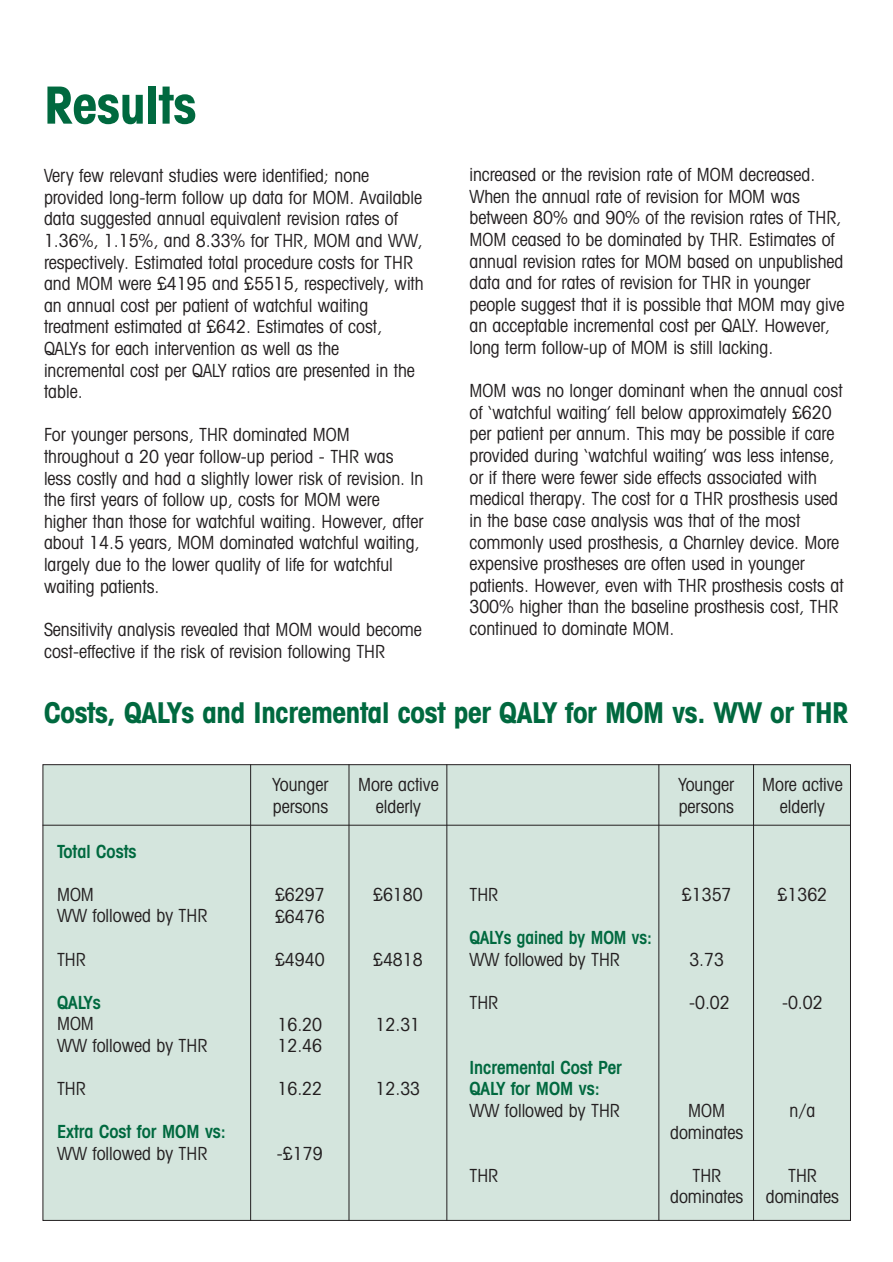
<style>
.page{position:relative;width:893px;height:1262px;background:#fff}
.page>*{position:absolute;margin:0;border:0;box-sizing:border-box;transform-origin:0 0}
.t1{font:700 condensed 51px "Avant Garde IT Cby BT";color:#00693f}
.t2{font:700 condensed 28.5px "Avant Garde IT Cby BT";letter-spacing:-.01em;color:#00693f}
.t3{font:condensed 18px/21.6px "Avant Garde IT Cby BT";color:#231f20}
.t4{font:600 condensed 18px/21.6px "Avant Garde IT Cby BT";color:#00693f}
.t5{font:600 condensed 18px "Avant Garde IT Cby BT";color:#00693f;scale:.96 1}
</style>
<div class="page">
<div style="left:43px;top:764px;width:807px;height:456px;background:#d4e5dd"></div>
<hr style="left:446px;top:764px;width:1px;height:456px;background:#231f20">
<hr style="left:43px;top:825px;width:807px;height:1px;background:#231f20">
<hr style="left:250px;top:764px;width:1px;height:456px;background:#231f20">
<hr style="left:348px;top:764px;width:1px;height:456px;background:#231f20">
<hr style="left:658px;top:764px;width:1px;height:456px;background:#231f20">
<hr style="left:753px;top:764px;width:1px;height:456px;background:#231f20">
<h1 class="t1" style="left:44px;top:85px;width:154px">Results</h1>
<p class="t3" style="left:44px;top:166px;width:381px">Very few relevant studies were identified; none provided long-term follow up data for MOM. Available data suggested annual equivalent revision rates of 1.36%, 1.15%, and 8.33% for THR, MOM and WW, respectively. Estimated total procedure costs for THR and MOM were £4195 and £5515, respectively, with an annual cost per patient of watchful waiting treatment estimated at £642. Estimates of cost, QALYs for each intervention as well as the incremental cost per QALY ratios are presented in the table.</p>
<p class="t3" style="left:44px;top:425px;width:381px">For younger persons, THR dominated MOM throughout a 20 year follow-up period - THR was less costly and had a slightly lower risk of revision. In the first years of follow up, costs for MOM were higher than those for watchful waiting. However, after about 14.5 years, MOM dominated watchful waiting, largely due to the lower quality of life for watchful waiting patients.</p>
<p class="t3" style="left:44px;top:620px;width:379px">Sensitivity analysis revealed that MOM would become cost-effective if the risk of revision following THR</p>
<p class="t3" style="left:469px;top:165px;width:376px">increased or the revision rate of MOM decreased.<br>When the annual rate of revision for MOM was between 80% and 90% of the revision rates of THR, MOM ceased to be dominated by THR. Estimates of annual revision rates for MOM based on unpublished data and for rates of revision for THR in younger people suggest that it is possible that MOM may give an acceptable incremental cost per QALY. However, long term follow-up of MOM is still lacking.</p>
<p class="t3" style="left:469px;top:381px;width:375px">MOM was no longer dominant when the annual cost of ‘watchful waiting’ fell below approximately £620 per patient per annum. This may be possible if care provided during ‘watchful waiting’ was less intense, or if there were fewer side effects associated with medical therapy. The cost for a THR prosthesis used in the base case analysis was that of the most commonly used prosthesis, a Charnley device. More expensive prostheses are often used in younger patients. However, even with THR prosthesis costs at 300% higher than the baseline prosthesis cost, THR continued to dominate MOM.</p>
<h2 class="t2" style="left:44px;top:701px;width:805px">Costs, QALYs and Incremental cost per QALY for MOM vs. WW or THR</h2>
<p class="t4" style="left:57px;top:841px;width:81px">Total Costs</p>
<p class="t3" style="left:57px;top:884px;width:152px">MOM<br>WW followed by THR</p>
<p class="t3" style="left:57px;top:949px;width:30px">THR</p>
<p class="t4" style="left:57px;top:992px;width:45px">QALYs</p>
<p class="t3" style="left:57px;top:1014px;width:152px">MOM<br>WW followed by THR</p>
<p class="t3" style="left:57px;top:1079px;width:30px">THR</p>
<p class="t4" style="left:57px;top:1122px;width:170px">Extra Cost for MOM vs:</p>
<p class="t3" style="left:57px;top:1144px;width:152px">WW followed by THR</p>
<p class="t3" style="left:272px;top:775px;width:57px">Younger persons</p>
<p class="t3" style="left:358px;top:775px;width:82px;text-align:center">More active elderly</p>
<p class="t3" style="left:275px;top:885px;width:51px">£6297 £6476</p>
<p class="t3" style="left:275px;top:949px;width:51px">£4940</p>
<p class="t3" style="left:277px;top:1014px;width:46px">16.20<br>12.46</p>
<p class="t3" style="left:277px;top:1079px;width:46px">16.22</p>
<p class="t3" style="left:277px;top:1144px;width:47px">-£179</p>
<p class="t3" style="left:373px;top:885px;width:51px">£6180</p>
<p class="t3" style="left:373px;top:949px;width:51px">£4818</p>
<p class="t3" style="left:375px;top:1014px;width:46px">12.31</p>
<p class="t3" style="left:375px;top:1079px;width:46px">12.33</p>
<p class="t3" style="left:678px;top:775px;width:57px">Younger persons</p>
<p class="t3" style="left:762px;top:775px;width:82px;text-align:center">More active elderly</p>
<p class="t3" style="left:469px;top:885px;width:30px">THR</p>
<p class="t5" style="left:469px;top:930px;width:192px">QALYs gained by MOM vs:</p>
<p class="t3" style="left:469px;top:949px;width:152px">WW followed by THR</p>
<p class="t3" style="left:469px;top:993px;width:30px">THR</p>
<p class="t3" style="left:682px;top:885px;width:51px">£1357</p>
<p class="t3" style="left:689px;top:949px;width:36px">3.73</p>
<p class="t3" style="left:689px;top:993px;width:42px">-0.02</p>
<p class="t4" style="left:469px;top:1057px;width:154px">Incremental Cost Per<br>QALY for MOM vs:</p>
<p class="t3" style="left:469px;top:1101px;width:152px">WW followed by THR</p>
<p class="t3" style="left:469px;top:1165px;width:30px">THR</p>
<p class="t3" style="left:670px;top:1101px;width:75px;text-align:center">MOM dominates</p>
<p class="t3" style="left:670px;top:1165px;width:75px;text-align:center">THR dominates</p>
<p class="t3" style="left:777px;top:885px;width:51px">£1362</p>
<p class="t3" style="left:782px;top:993px;width:42px">-0.02</p>
<p class="t3" style="left:789px;top:1101px;width:27px">n/a</p>
<p class="t3" style="left:765px;top:1165px;width:75px;text-align:center">THR dominates</p>
</div>
